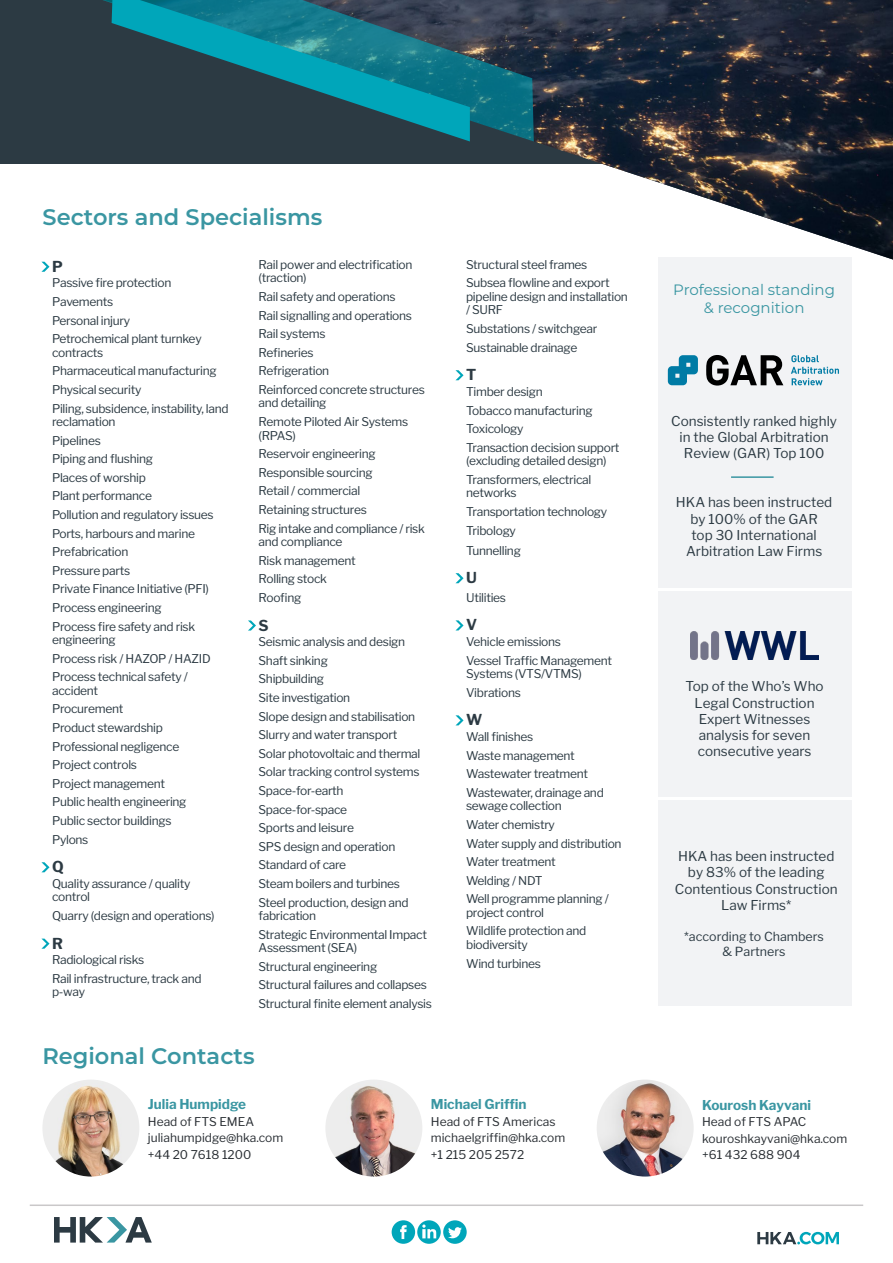
<style>
.page{position:relative;width:893px;height:1263px;background:#fff}
.page>*{position:absolute;margin:0;border:0;box-sizing:border-box;transform-origin:0 0}
.t1{font:600 22.5px "Montserrat";color:#3a96a2}
.t2{font:100 15px/18px "Montserrat";color:#3a96a2;text-align:center}
.t3{font:700 15px "Libre Franklin";color:#2c3a43}
.t4{font:13.5px/16.2px "Libre Franklin";color:#2c3a43;text-align:center}
.t5{font:700 13.5px "Libre Franklin";color:#3a96a2}
.t6{font:12.45px/15px "Libre Franklin";color:#2c3a43;text-align:center}
.t7{font:12px/18.6px "Libre Franklin";letter-spacing:-.025em;color:#2c3a43}
.t8{font:12px/16.5px "Libre Franklin";color:#292e33}
</style>
<div class="page">
<svg style="left:54px;top:1217px;width:98px;height:25px"></svg>
<div style="left:0;top:0;width:625px;height:163px;background:#2c3a43"></div>
<img style="left:104px;top:0;width:789px;height:260px">
<svg style="left:103px;top:0;width:431px;height:141px"></svg>
<svg style="left:112px;top:0;width:358px;height:141px"></svg>
<svg style="left:41px;top:262px;width:9px;height:10px"></svg>
<svg style="left:41px;top:862px;width:9px;height:10px"></svg>
<svg style="left:41px;top:938px;width:9px;height:11px"></svg>
<svg style="left:248px;top:620px;width:8px;height:10px"></svg>
<svg style="left:455px;top:370px;width:9px;height:10px"></svg>
<svg style="left:455px;top:573px;width:9px;height:10px"></svg>
<svg style="left:455px;top:620px;width:9px;height:10px"></svg>
<svg style="left:455px;top:715px;width:9px;height:10px"></svg>
<hr style="left:30px;top:1204px;width:833px;height:2px;background:#cac8c9">
<svg style="left:392px;top:1220px;width:75px;height:24px"></svg>
<img style="left:42px;top:1079px;width:97px;height:97px;border-radius:48px">
<img style="left:597px;top:1079px;width:97px;height:97px;border-radius:48px">
<img style="left:325px;top:1079px;width:97px;height:97px;border-radius:48px">
<div style="left:658px;top:257px;width:193px;height:331px;background:#f2f3f5"></div>
<div style="left:658px;top:592px;width:193px;height:205px;background:#f2f3f5"></div>
<div style="left:658px;top:800px;width:193px;height:206px;background:#f2f3f5"></div>
<svg style="left:706px;top:355px;width:77px;height:31px"></svg>
<svg style="left:791px;top:355px;width:48px;height:30px"></svg>
<svg style="left:668px;top:355px;width:30px;height:30px"></svg>
<img style="left:690px;top:631px;width:128px;height:29px">
<hr style="left:731px;top:476px;width:43px;height:2px;background:#3a96a2">
<svg style="left:757px;top:1232px;width:82px;height:12px"></svg>
<h1 class="t1" style="left:43px;top:201px;width:281px">Sectors and Specialisms</h1>
<p class="t3" style="left:52px;top:257px;width:12px">P</p>
<p class="t7" style="left:52px;top:274px;width:151px">Passive fire protection<br>Pavements<br>Personal injury<br>Petrochemical plant turnkey</p>
<p class="t7" style="left:52px;top:343px;width:178px">contracts<br>Pharmaceutical manufacturing<br>Physical security<br>Piling, subsidence, instability, land</p>
<p class="t7" style="left:52px;top:412px;width:163px">reclamation<br>Pipelines<br>Piping and flushing<br>Places of worship<br>Plant performance<br>Pollution and regulatory issues<br>Ports, harbours and marine<br>Prefabrication<br>Pressure parts<br>Private Finance Initiative (PFI)<br>Process engineering<br>Process fire safety and risk</p>
<p class="t7" style="left:52px;top:630px;width:160px">engineering<br>Process risk / HAZOP / HAZID<br>Process technical safety /</p>
<p class="t7" style="left:52px;top:681px;width:136px">accident<br>Procurement<br>Product stewardship<br>Professional negligence<br>Project controls<br>Project management<br>Public health engineering<br>Public sector buildings<br>Pylons</p>
<p class="t3" style="left:52px;top:858px;width:13px">Q</p>
<p class="t7" style="left:52px;top:877px;width:140px;line-height:13.5px">Quality assurance / quality control</p>
<p class="t7" style="left:52px;top:906px;width:164px">Quarry (design and operations)</p>
<p class="t3" style="left:52px;top:934px;width:12px">R</p>
<p class="t7" style="left:52px;top:951px;width:151px">Radiological risks<br>Rail infrastructure, track and</p>
<p class="t7" style="left:52px;top:983px;width:35px">p-way</p>
<p class="t7" style="left:259px;top:258px;width:155px;line-height:13.5px">Rail power and electrification (traction)</p>
<p class="t7" style="left:259px;top:287px;width:168px">Rail safety and operations<br>Rail signalling and operations<br>Rail systems<br>Refineries<br>Refrigeration<br>Reinforced concrete structures</p>
<p class="t7" style="left:259px;top:394px;width:151px">and detailing<br>Remote Piloted Air Systems</p>
<p class="t7" style="left:259px;top:426px;width:168px">(RPAS)<br>Reservoir engineering<br>Responsible sourcing<br>Retail / commercial<br>Retaining structures<br>Rig intake and compliance / risk</p>
<p class="t7" style="left:259px;top:532px;width:99px">and compliance<br>Risk management<br>Rolling stock<br>Roofing</p>
<p class="t3" style="left:258px;top:616px;width:12px">S</p>
<p class="t7" style="left:259px;top:632px;width:163px">Seismic analysis and design<br>Shaft sinking<br>Shipbuilding<br>Site investigation<br>Slope design and stabilisation<br>Slurry and water transport<br>Solar photovoltaic and thermal<br>Solar tracking control systems<br>Space-for-earth<br>Space-for-space<br>Sports and leisure<br>SPS design and operation<br>Standard of care<br>Steam boilers and turbines<br>Steel production, design and</p>
<p class="t7" style="left:259px;top:906px;width:170px">fabrication<br>Strategic Environmental Impact</p>
<p class="t7" style="left:259px;top:938px;width:175px">Assessment (SEA)<br>Structural engineering<br>Structural failures and collapses<br>Structural finite element analysis</p>
<h1 class="t1" style="left:42px;top:1040px;width:214px">Regional Contacts</h1>
<p class="t7" style="left:466px;top:255px;width:145px">Structural steel frames<br>Subsea flowline and export</p>
<p class="t7" style="left:466px;top:290px;width:163px;line-height:13.5px">pipeline design and installation / SURF</p>
<p class="t7" style="left:466px;top:319px;width:133px">Substations / switchgear<br>Sustainable drainage</p>
<p class="t3" style="left:466px;top:366px;width:12px">T</p>
<p class="t7" style="left:466px;top:382px;width:155px">Timber design<br>Tobacco manufacturing<br>Toxicology<br>Transaction decision support</p>
<p class="t7" style="left:466px;top:452px;width:142px">(excluding detailed design)<br>Transformers, electrical</p>
<p class="t7" style="left:466px;top:484px;width:143px">networks<br>Transportation technology<br>Tribology</p>
<p class="t7" style="left:466px;top:541px;width:56px">Tunnelling</p>
<p class="t3" style="left:466px;top:569px;width:12px">U</p>
<p class="t7" style="left:466px;top:588px;width:41px">Utilities</p>
<p class="t3" style="left:466px;top:616px;width:12px">V</p>
<p class="t7" style="left:466px;top:632px;width:148px">Vehicle emissions<br>Vessel Traffic Management</p>
<p class="t7" style="left:466px;top:664px;width:117px">Systems (VTS/VTMS)<br>Vibrations</p>
<p class="t3" style="left:466px;top:711px;width:18px">W</p>
<p class="t7" style="left:466px;top:727px;width:139px">Wall finishes<br>Waste management<br>Wastewater treatment<br>Wastewater, drainage and</p>
<p class="t7" style="left:466px;top:797px;width:157px">sewage collection<br>Water chemistry<br>Water supply and distribution<br>Water treatment<br>Welding / NDT<br>Well programme planning /</p>
<p class="t7" style="left:466px;top:903px;width:122px">project control<br>Wildlife protection and</p>
<p class="t7" style="left:466px;top:935px;width:76px">biodiversity<br>Wind turbines</p>
<p class="t5" style="left:148px;top:1096px;width:100px">Julia Humpidge</p>
<p class="t8" style="left:148px;top:1113px;width:137px">Head of FTS EMEA juliahumpidge@hka.com +44 20 7618 1200</p>
<p class="t5" style="left:431px;top:1096px;width:97px">Michael Griffin</p>
<p class="t8" style="left:431px;top:1113px;width:136px">Head of FTS Americas michaelgriffin@hka.com +1 215 205 2572</p>
<p class="t2" style="left:673px;top:280px;width:163px">Professional standing &amp; recognition</p>
<p class="t4" style="left:671px;top:413px;width:167px">Consistently ranked highly in the Global Arbitration<br>Review (GAR) Top 100</p>
<p class="t4" style="left:676px;top:494px;width:158px">HKA has been instructed by 100% of the GAR<br>top 30 International<br>Arbitration Law Firms</p>
<p class="t4" style="left:685px;top:678px;width:140px">Top of the Who’s Who<br>Legal Construction<br>Expert Witnesses analysis for seven consecutive years</p>
<p class="t4" style="left:675px;top:848px;width:164px">HKA has been instructed by 83% of the leading<br>Contentious Construction<br>Law Firms*</p>
<p class="t6" style="left:684px;top:929px;width:141px">*according to Chambers &amp; Partners</p>
<p class="t5" style="left:702px;top:1097px;width:110px">Kourosh Kayvani</p>
<p class="t8" style="left:702px;top:1114px;width:147px">Head of FTS APAC kouroshkayvani@hka.com +61 432 688 904</p>
</div>
